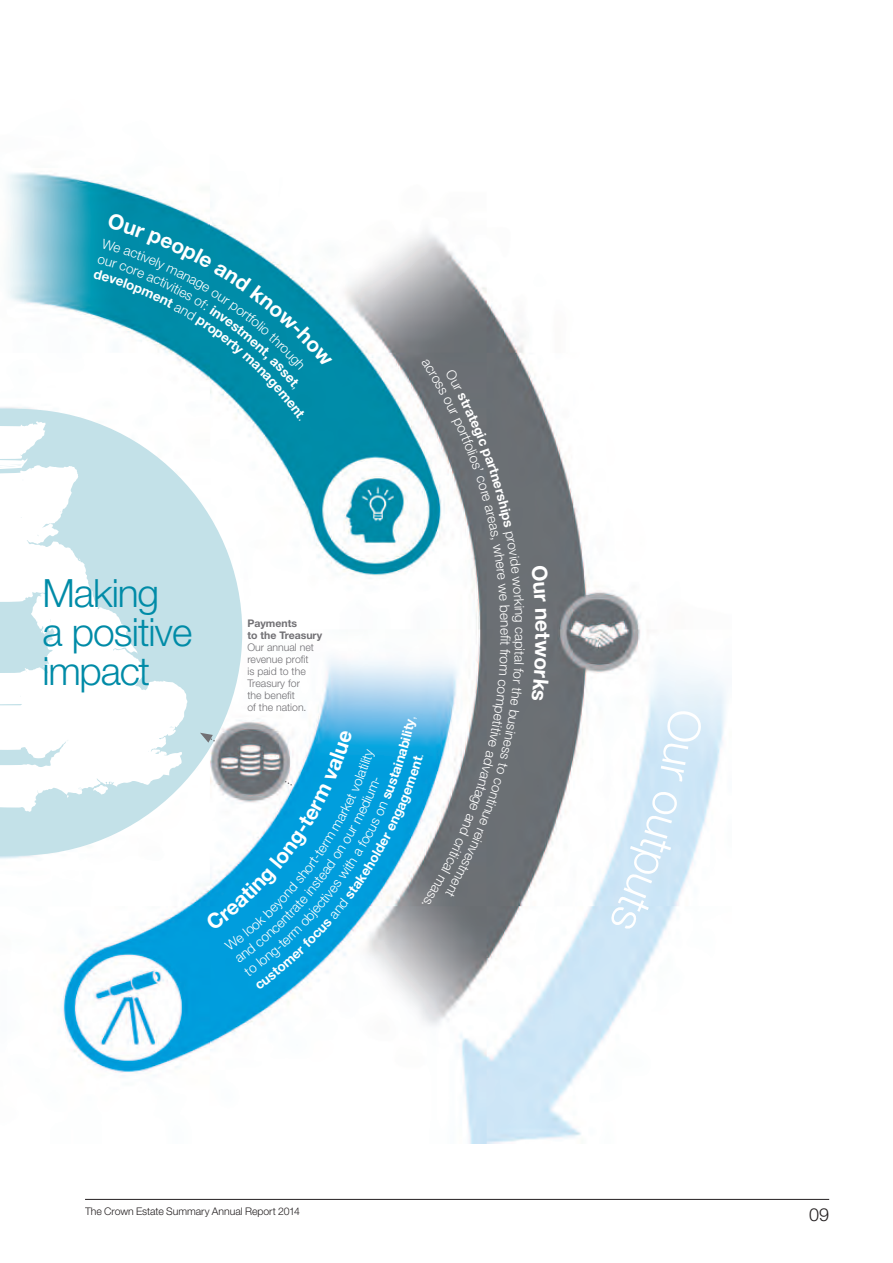
<style>
.page{position:relative;width:893px;height:1263px;background:#fff}
.page>*{position:absolute;margin:0;border:0;box-sizing:border-box;transform-origin:0 0}
.t1{font:300 39px/39px "Helvetica Neue LT Std";letter-spacing:-.025em;color:#008ba7}
.t2{font:300 18px "Helvetica Neue LT Std";color:#231f20}
.t3{font:300 10.5px/12px "Helvetica Neue LT Std";color:#717074}
.t4{font:300 10.5px "Helvetica Neue LT Std";letter-spacing:-.005em;color:#231f20}
.s1{font-weight:700}
</style>
<div class="page">
<img style="left:0;top:172px;width:726px;height:971px">
<svg style="left:0;top:409px;width:93px;height:446px;background:#cbe5eb"></svg>
<svg style="left:0;top:421px;width:93px;height:402px"></svg>
<svg style="left:49px;top:665px;width:7px;height:6px"></svg>
<svg style="left:0;top:465px;width:22px;height:3px"></svg>
<svg style="left:78px;top:787px;width:4px;height:3px"></svg>
<hr style="left:85px;top:1199px;width:744px;height:1px;background:#231f20">
<svg style="left:659px;top:709px;width:44px;height:73px;background:#d3e8f7"></svg>
<svg style="left:609px;top:789px;width:70px;height:143px;background:#d3e8f7"></svg>
<svg style="left:531px;top:565px;width:18px;height:37px"></svg>
<div style="left:531px;top:609px;width:19px;height:92px;background:#6b6f74"></div>
<svg style="left:93px;top:213px;width:432px;height:777px"></svg>
<p class="t1" style="left:42px;top:573px;width:151px">Making<br>a positive impact</p>
<p class="t3" style="left:247px;top:617px;width:76px"><span class="s1">Payments<br>to the Treasury<br></span>Our annual net revenue profit<br>is paid to the<br>Treasury for<br>the benefit<br>of the nation.</p>
<p class="t4" style="left:85px;top:1205px;width:216px">The Crown Estate Summary Annual Report 2014</p>
<p class="t2" style="left:809px;top:1203px;width:22px">09</p>
</div>
